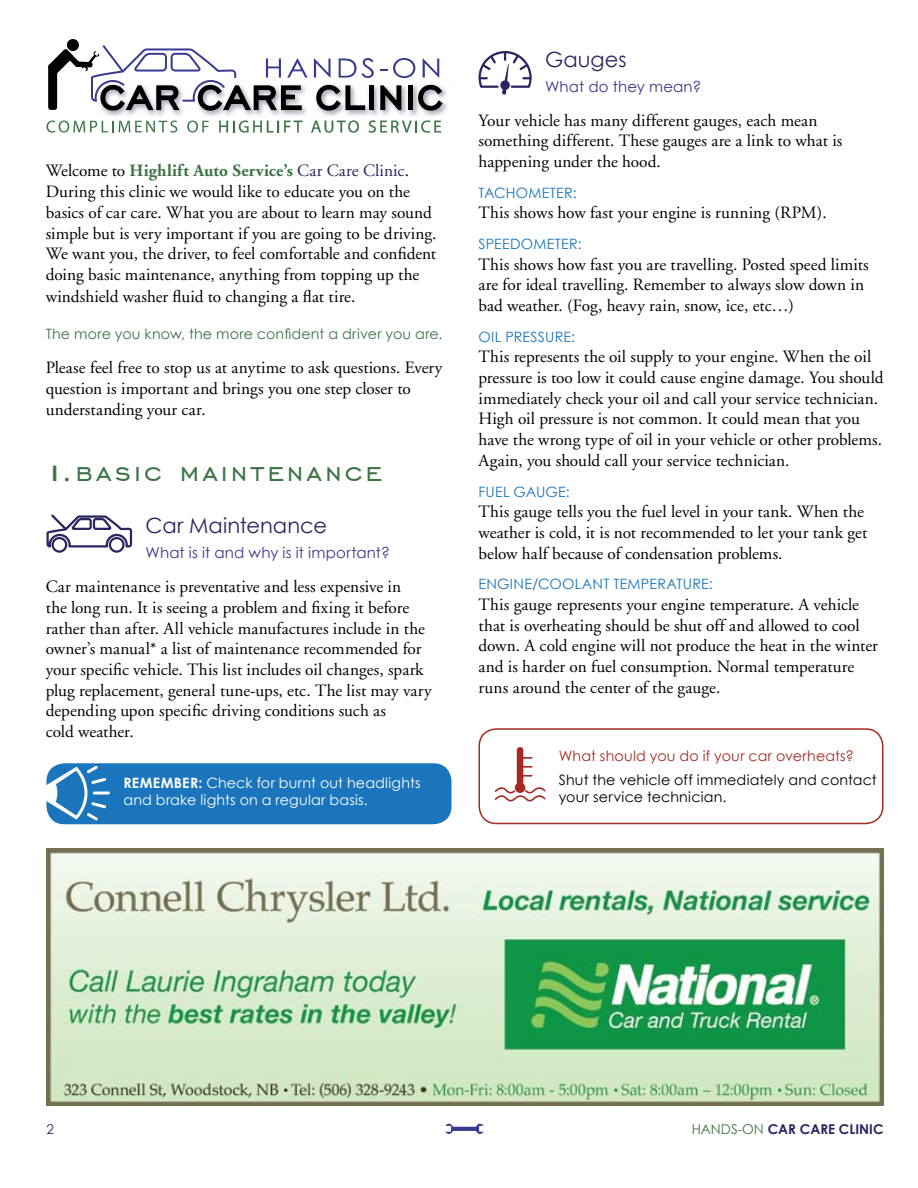
<style>
.page{position:relative;width:918px;height:1188px;background:#fff}
.page>*{position:absolute;margin:0;border:0;box-sizing:border-box;transform-origin:0 0}
.t1{font:33px "Engravers Gothic BT";letter-spacing:.095em;color:#3c7445}
.t2{font:21px "Century Gothic";letter-spacing:-.01em;color:#282561}
.t3{font:17.25px/20.7px "Adobe Garamond";color:#000}
.t4{font:15px "Century Gothic";letter-spacing:.01em;color:#383a90}
.t5{font:14.25px "Century Gothic";letter-spacing:.02em;color:#1b75bc}
.t6{font:14.25px/17.1px "Century Gothic";letter-spacing:.02em;color:#fff}
.t7{font:14.25px/17.1px "Century Gothic";letter-spacing:.005em;color:#000}
.t8{font:14.25px "Century Gothic";letter-spacing:.015em;color:#3c7445}
.t9{font:14.25px "Century Gothic";letter-spacing:.005em;color:#a52a21}
.t10{font:700 13.5px "Century Gothic";color:#282561}
.t11{font:13.5px "Century Gothic";color:#282561}
.s1{font-weight:700;color:#3c7445}
.s2{color:#282561}
.s3{font-weight:800;font-size:27px}
.s4{font-weight:700}
.s5{font-weight:400;color:#3c7445}
</style>
<div class="page">
<svg style="left:445px;top:1124px;width:39px;height:10px"></svg>
<svg style="left:47px;top:121px;width:130px;height:12px"></svg>
<svg style="left:187px;top:121px;width:22px;height:12px"></svg>
<svg style="left:219px;top:120px;width:83px;height:13px"></svg>
<svg style="left:311px;top:120px;width:48px;height:13px"></svg>
<svg style="left:369px;top:120px;width:72px;height:13px"></svg>
<img style="left:103px;top:84px;width:344px;height:32px">
<svg style="left:316px;top:85px;width:49px;height:26px"></svg>
<div style="left:369px;top:85px;width:5px;height:25px;background:#000"></div>
<svg style="left:380px;top:85px;width:21px;height:25px"></svg>
<div style="left:408px;top:85px;width:5px;height:25px;background:#000"></div>
<svg style="left:418px;top:85px;width:25px;height:26px"></svg>
<div style="left:67px;top:39px;width:12px;height:12px;background:#000;border-radius:50%"></div>
<svg style="left:48px;top:45px;width:260px;height:66px"></svg>
<svg style="left:314px;top:59px;width:17px;height:19px"></svg>
<svg style="left:339px;top:58px;width:35px;height:20px"></svg>
<svg style="left:380px;top:58px;width:35px;height:20px"></svg>
<svg style="left:423px;top:59px;width:16px;height:19px"></svg>
<div style="left:46px;top:763px;width:406px;height:61px;background:#1b75bc;border-radius:18px"></div>
<img style="left:46px;top:849px;width:838px;height:257px">
<svg style="left:479px;top:51px;width:53px;height:44px"></svg>
<svg style="left:495px;top:747px;width:50px;height:55px"></svg>
<div style="left:479px;top:728px;width:405px;height:96px;border:2px solid #a52a21;border-radius:17px"></div>
<svg style="left:46px;top:514px;width:86px;height:39px"></svg>
<svg style="left:46px;top:766px;width:64px;height:54px"></svg>
<p class="t3" style="left:46px;top:161px;width:392px">Welcome to <span class="s1">Highlift Auto Service’s</span> <span class="s2">Car Care Clinic</span>.<br>During this clinic we would like to educate you on the basics of car care. What you are about to learn may sound simple but is very important if you are going to be driving.<br>We want you, the driver, to feel comfortable and confident doing basic maintenance, anything from topping up the windshield washer fluid to changing a flat tire.</p>
<p class="t8" style="left:46px;top:325px;width:398px">The more you know, the more confident a driver you are.</p>
<p class="t3" style="left:46px;top:358px;width:398px">Please feel free to stop us at anytime to ask questions. Every question is important and brings you one step closer to understanding your car.</p>
<h1 class="t1" style="left:46px;top:454px;width:338px"><span class="s3">1.</span>basic maintenance</h1>
<p class="t2" style="left:146px;top:513px;width:183px">Car Maintenance</p>
<p class="t4" style="left:146px;top:544px;width:246px">What is it and why is it important?</p>
<p class="t3" style="left:46px;top:577px;width:387px">Car maintenance is preventative and less expensive in<br>the long run. It is seeing a problem and fixing it before rather than after. All vehicle manufactures include in the owner’s manual* a list of maintenance recommended for your specific vehicle. This list includes oil changes, spark plug replacement, general tune-ups, etc. The list may vary depending upon specific driving conditions such as<br>cold weather.</p>
<p class="t6" style="left:123px;top:774px;width:299px"><span class="s4">REMEMBER:</span> Check for burnt out headlights and brake lights on a regular basis.</p>
<p class="t2" style="left:545px;top:46px;width:83px">Gauges</p>
<p class="t4" style="left:545px;top:77px;width:158px">What do they mean?</p>
<p class="t3" style="left:479px;top:110px;width:365px">Your vehicle has many different gauges, each mean something different. These gauges are a link to what is happening under the hood.</p>
<p class="t5" style="left:479px;top:184px;width:100px">Tachometer:</p>
<p class="t3" style="left:479px;top:203px;width:350px">This shows how fast your engine is running (RPM).</p>
<p class="t5" style="left:479px;top:235px;width:105px">Speedometer:</p>
<p class="t3" style="left:479px;top:254px;width:392px">This shows how fast you are travelling. Posted speed limits are for ideal travelling. Remember to always slow down in bad weather. (Fog, heavy rain, snow, ice, etc…)</p>
<p class="t5" style="left:479px;top:328px;width:98px">Oil Pressure:</p>
<p class="t3" style="left:479px;top:347px;width:407px">This represents the oil supply to your engine. When the oil pressure is too low it could cause engine damage. You should immediately check your oil and call your service technician.<br>High oil pressure is not common. It could mean that you have the wrong type of oil in your vehicle or other problems.<br>Again, you should call your service technician.</p>
<p class="t5" style="left:479px;top:483px;width:93px">Fuel Gauge:</p>
<p class="t3" style="left:479px;top:502px;width:391px">This gauge tells you the fuel level in your tank. When the weather is cold, it is not recommended to let your tank get below half because of condensation problems.</p>
<p class="t5" style="left:479px;top:575px;width:236px">Engine/Coolant Temperature:</p>
<p class="t3" style="left:479px;top:595px;width:401px">This gauge represents your engine temperature. A vehicle that is overheating should be shut off and allowed to cool down. A cold engine will not produce the heat in the winter and is harder on fuel consumption. Normal temperature runs around the center of the gauge.</p>
<p class="t9" style="left:559px;top:747px;width:297px">What should you do if your car overheats?</p>
<p class="t7" style="left:559px;top:771px;width:319px">Shut the vehicle off immediately and contact your service technician.</p>
<p class="t11" style="left:47px;top:1121px;width:9px">2</p>
<p class="t10" style="left:692px;top:1120px;width:193px"><span class="s5">HANDS-ON</span> CAR CARE CLINIC</p>
</div>
